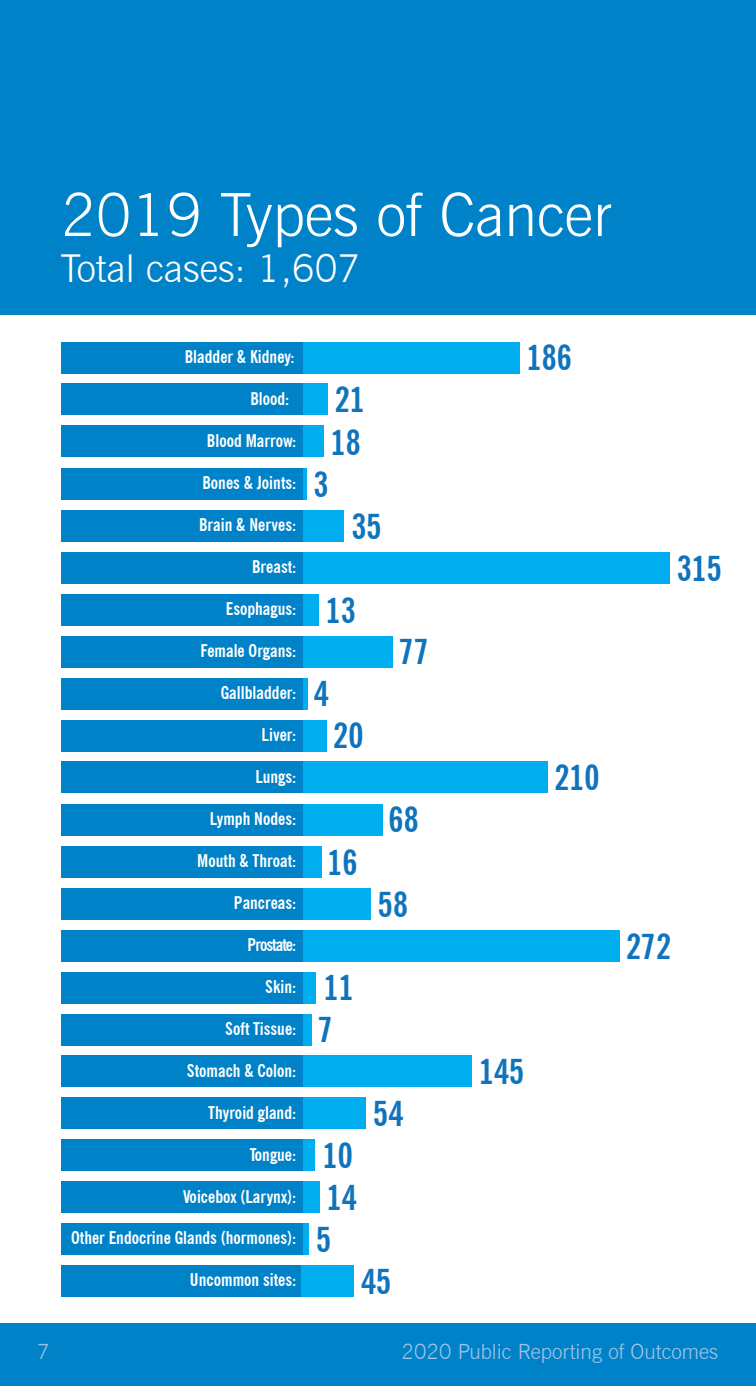
<style>
.page{position:relative;width:756px;height:1386px;background:#fff}
.page>*{position:absolute;margin:0;border:0;box-sizing:border-box;transform-origin:0 0}
.t1{font:300 59.5px "News Gothic BT";color:#fff}
.t2{font:300 38.5px "News Gothic BT";color:#fff}
.t3{font:700 condensed 35px/41.8px "News Gothic BT";color:#1074bc}
.t4{font:300 21px "News Gothic BT";color:#9fc5e7}
.t5{font:700 condensed 17.5px "News Gothic BT";color:#fff}
.t6{font:700 condensed 17.5px "News Gothic BT";letter-spacing:-.055em;color:#fff}
</style>
<div class="page">
<div style="left:0;top:0;width:756px;height:315px;background:#0082c8"></div>
<div style="left:0;top:1324px;width:756px;height:62px;background:#0082c8"></div>
<div style="left:61px;top:552px;width:244px;height:32px;background:#0082c8"></div>
<div style="left:61px;top:342px;width:244px;height:31px;background:#0082c8"></div>
<div style="left:61px;top:384px;width:244px;height:31px;background:#0082c8"></div>
<div style="left:61px;top:426px;width:244px;height:31px;background:#0082c8"></div>
<div style="left:61px;top:678px;width:244px;height:31px;background:#0082c8"></div>
<div style="left:61px;top:636px;width:244px;height:31px;background:#0082c8"></div>
<div style="left:61px;top:594px;width:244px;height:32px;background:#0082c8"></div>
<div style="left:61px;top:510px;width:244px;height:32px;background:#0082c8"></div>
<div style="left:61px;top:468px;width:244px;height:31px;background:#0082c8"></div>
<div style="left:61px;top:720px;width:244px;height:31px;background:#0082c8"></div>
<div style="left:61px;top:762px;width:244px;height:31px;background:#0082c8"></div>
<div style="left:61px;top:804px;width:244px;height:32px;background:#0082c8"></div>
<div style="left:61px;top:846px;width:244px;height:32px;background:#0082c8"></div>
<div style="left:61px;top:888px;width:244px;height:32px;background:#0082c8"></div>
<div style="left:61px;top:972px;width:244px;height:31px;background:#0082c8"></div>
<div style="left:61px;top:930px;width:244px;height:31px;background:#0082c8"></div>
<div style="left:61px;top:1014px;width:244px;height:31px;background:#0082c8"></div>
<div style="left:61px;top:1056px;width:244px;height:31px;background:#0082c8"></div>
<div style="left:61px;top:1098px;width:244px;height:31px;background:#0082c8"></div>
<div style="left:61px;top:1139px;width:244px;height:32px;background:#0082c8"></div>
<div style="left:61px;top:1181px;width:244px;height:32px;background:#0082c8"></div>
<div style="left:61px;top:1223px;width:244px;height:32px;background:#0082c8"></div>
<div style="left:61px;top:1265px;width:244px;height:32px;background:#0082c8"></div>
<div style="left:303px;top:552px;width:366px;height:32px;background:#00aeef"></div>
<div style="left:303px;top:342px;width:216px;height:31px;background:#00aeef"></div>
<div style="left:303px;top:384px;width:24px;height:31px;background:#00aeef"></div>
<div style="left:303px;top:426px;width:21px;height:31px;background:#00aeef"></div>
<div style="left:303px;top:678px;width:5px;height:31px;background:#00aeef"></div>
<div style="left:303px;top:636px;width:90px;height:31px;background:#00aeef"></div>
<div style="left:303px;top:594px;width:15px;height:32px;background:#00aeef"></div>
<div style="left:303px;top:510px;width:41px;height:32px;background:#00aeef"></div>
<hr style="left:303px;top:468px;width:3px;height:31px;background:#00aeef">
<div style="left:303px;top:720px;width:23px;height:31px;background:#00aeef"></div>
<div style="left:303px;top:762px;width:244px;height:31px;background:#00aeef"></div>
<div style="left:303px;top:804px;width:79px;height:32px;background:#00aeef"></div>
<div style="left:303px;top:930px;width:316px;height:32px;background:#00aeef"></div>
<div style="left:303px;top:846px;width:19px;height:32px;background:#00aeef"></div>
<div style="left:303px;top:972px;width:13px;height:31px;background:#00aeef"></div>
<div style="left:303px;top:888px;width:67px;height:31px;background:#00aeef"></div>
<div style="left:303px;top:1014px;width:8px;height:31px;background:#00aeef"></div>
<div style="left:303px;top:1056px;width:169px;height:31px;background:#00aeef"></div>
<div style="left:303px;top:1098px;width:63px;height:31px;background:#00aeef"></div>
<div style="left:303px;top:1139px;width:12px;height:32px;background:#00aeef"></div>
<div style="left:303px;top:1181px;width:16px;height:32px;background:#00aeef"></div>
<div style="left:303px;top:1223px;width:6px;height:32px;background:#00aeef"></div>
<div style="left:301px;top:1265px;width:53px;height:32px;background:#00aeef"></div>
<h1 class="t1" style="left:61px;top:179px;width:552px">2019 Types of Cancer</h1>
<h2 class="t2" style="left:61px;top:245px;width:301px">Total cases: 1,607</h2>
<p class="t5" style="left:185px;top:346px;width:111px">Bladder &amp; Kidney:</p>
<h3 class="t3" style="left:527px;top:337px;width:47px">186</h3>
<p class="t5" style="left:250px;top:388px;width:41px">Blood:</p>
<p class="t5" style="left:207px;top:430px;width:91px">Blood Marrow:</p>
<h3 class="t3" style="left:331px;top:378px;width:36px;line-height:42.4px">21<br>18</h3>
<p class="t5" style="left:202px;top:472px;width:95px">Bones &amp; Joints:</p>
<h3 class="t3" style="left:314px;top:463px;width:17px">3</h3>
<p class="t5" style="left:199px;top:514px;width:99px">Brain &amp; Nerves:</p>
<h3 class="t3" style="left:351px;top:505px;width:32px">35</h3>
<p class="t5" style="left:252px;top:556px;width:46px">Breast:</p>
<h3 class="t3" style="left:677px;top:547px;width:47px">315</h3>
<p class="t5" style="left:226px;top:598px;width:72px">Esophagus:</p>
<h3 class="t3" style="left:326px;top:589px;width:32px">13</h3>
<p class="t5" style="left:201px;top:640px;width:97px">Female Organs:</p>
<h3 class="t3" style="left:399px;top:631px;width:32px">77</h3>
<p class="t5" style="left:221px;top:682px;width:77px">Gallbladder:</p>
<h3 class="t3" style="left:314px;top:673px;width:17px">4</h3>
<p class="t5" style="left:262px;top:724px;width:36px">Liver:</p>
<p class="t5" style="left:255px;top:766px;width:42px">Lungs:</p>
<h3 class="t3" style="left:333px;top:715px;width:32px">20</h3>
<h3 class="t3" style="left:554px;top:756px;width:47px">210</h3>
<p class="t5" style="left:210px;top:808px;width:88px">Lymph Nodes:</p>
<p class="t5" style="left:197px;top:850px;width:101px">Mouth &amp; Throat:</p>
<p class="t5" style="left:234px;top:892px;width:64px">Pancreas:</p>
<p class="t6" style="left:248px;top:934px;width:50px">Prostate:</p>
<h3 class="t3" style="left:327px;top:841px;width:32px">16</h3>
<h3 class="t3" style="left:389px;top:798px;width:32px">68</h3>
<h3 class="t3" style="left:378px;top:883px;width:32px">58</h3>
<h3 class="t3" style="left:626px;top:925px;width:47px">272</h3>
<p class="t5" style="left:265px;top:976px;width:33px">Skin:</p>
<h3 class="t3" style="left:324px;top:967px;width:32px">11</h3>
<p class="t5" style="left:225px;top:1018px;width:73px">Soft Tissue:</p>
<p class="t5" style="left:187px;top:1060px;width:111px">Stomach &amp; Colon:</p>
<p class="t5" style="left:208px;top:1102px;width:90px">Thyroid gland:</p>
<h3 class="t3" style="left:318px;top:1009px;width:17px">7</h3>
<h3 class="t3" style="left:373px;top:1092px;width:32px">54</h3>
<h3 class="t3" style="left:479px;top:1050px;width:47px">145</h3>
<p class="t5" style="left:250px;top:1144px;width:48px">Tongue:</p>
<p class="t5" style="left:183px;top:1186px;width:115px">Voicebox (Larynx):</p>
<p class="t5" style="left:71px;top:1228px;width:227px">Other Endocrine Glands (hormones):</p>
<p class="t5" style="left:190px;top:1269px;width:108px">Uncommon sites:</p>
<h3 class="t3" style="left:316px;top:1134px;width:42px;text-align:justify">10<br>14<br>5</h3>
<h3 class="t3" style="left:361px;top:1260px;width:32px">45</h3>
<p class="t4" style="left:37px;top:1339px;width:14px">7</p>
<p class="t4" style="left:402px;top:1339px;width:318px">2020 Public Reporting of Outcomes</p>
</div>
